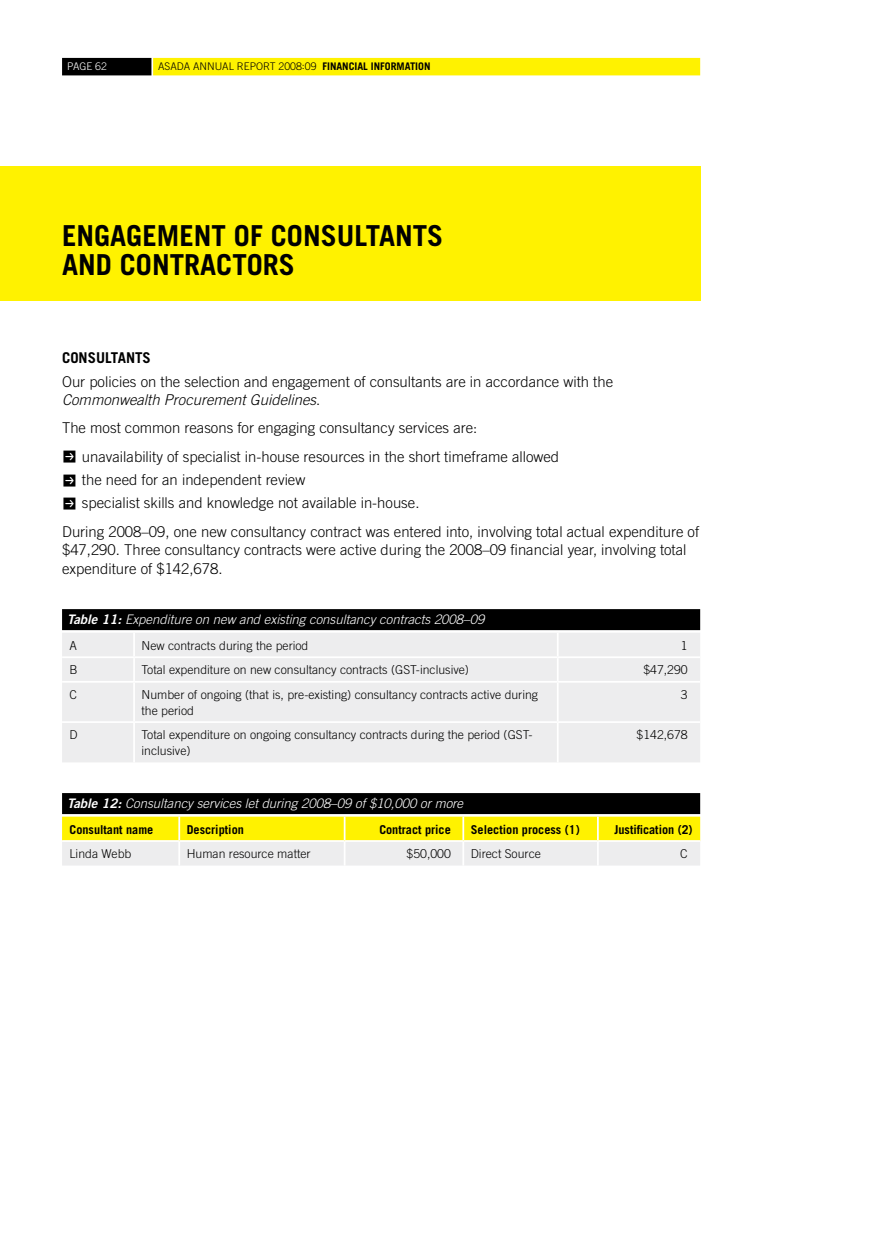
<style>
.page{position:relative;width:874px;height:1241px;background:#fff}
.page>*{position:absolute;margin:0;border:0;box-sizing:border-box;transform-origin:0 0}
.t1{font:700 28.88px "Trade Gothic";color:#000}
.t2{font:300 14.88px/18.4px "Trade Gothic";color:#000}
.t3{font:700 14.88px "Trade Gothic";color:#000}
.t4{font:italic 300 13.12px "Trade Gothic";color:#fff}
.t5{font:300 12.25px/15.8px "Trade Gothic";color:#000}
.t6{font:700 12.25px "Trade Gothic";color:#000}
.t7{font:300 10.5px "Trade Gothic";color:#000}
.t8{font:300 10.5px "Trade Gothic";color:#fff}
.s1{font-weight:700}
.s2{font-style:italic}
.s3{font-family:"Button Bonus Square Negative";font-weight:400}
.s4{font-family:"Trade Gothic Bold Two";font-weight:400}
</style>
<div class="page">
<div style="left:62px;top:58px;width:89px;height:17px;background:#000"></div>
<div style="left:153px;top:58px;width:546px;height:17px;background:#fff200"></div>
<div style="left:0;top:166px;width:699px;height:134px;background:#fff200"></div>
<div style="left:62px;top:609px;width:637px;height:21px;background:#000"></div>
<div style="left:62px;top:793px;width:637px;height:21px;background:#000"></div>
<div style="left:62px;top:633px;width:637px;height:129px;background:#ededee"></div>
<hr style="left:133px;top:632px;width:2px;height:24px;background:#fff">
<hr style="left:556px;top:632px;width:2px;height:24px;background:#fff">
<hr style="left:133px;top:658px;width:2px;height:22px;background:#fff">
<hr style="left:556px;top:658px;width:2px;height:22px;background:#fff">
<hr style="left:133px;top:682px;width:2px;height:39px;background:#fff">
<hr style="left:556px;top:682px;width:2px;height:39px;background:#fff">
<hr style="left:133px;top:722px;width:2px;height:40px;background:#fff">
<hr style="left:556px;top:722px;width:2px;height:40px;background:#fff">
<hr style="left:62px;top:656px;width:72px;height:2px;background:#fff">
<hr style="left:134px;top:656px;width:423px;height:2px;background:#fff">
<hr style="left:557px;top:656px;width:142px;height:2px;background:#fff">
<hr style="left:62px;top:680px;width:72px;height:2px;background:#fff">
<hr style="left:134px;top:680px;width:423px;height:2px;background:#fff">
<hr style="left:557px;top:680px;width:142px;height:2px;background:#fff">
<hr style="left:62px;top:721px;width:72px;height:1px;background:#fff">
<hr style="left:134px;top:721px;width:423px;height:1px;background:#fff">
<hr style="left:557px;top:721px;width:142px;height:1px;background:#fff">
<svg style="left:62px;top:816px;width:637px;height:49px;background:#f6f07b"></svg>
<hr style="left:178px;top:816px;width:2px;height:24px;background:#fff">
<hr style="left:343px;top:816px;width:2px;height:24px;background:#fff">
<hr style="left:462px;top:816px;width:2px;height:24px;background:#fff">
<hr style="left:596px;top:816px;width:2px;height:24px;background:#fff">
<hr style="left:62px;top:840px;width:117px;height:1px;background:#fff">
<hr style="left:179px;top:840px;width:165px;height:1px;background:#fff">
<hr style="left:344px;top:840px;width:119px;height:1px;background:#fff">
<hr style="left:463px;top:840px;width:134px;height:1px;background:#fff">
<hr style="left:597px;top:840px;width:102px;height:1px;background:#fff">
<hr style="left:178px;top:841px;width:2px;height:24px;background:#fff">
<hr style="left:343px;top:841px;width:2px;height:24px;background:#fff">
<hr style="left:462px;top:841px;width:2px;height:24px;background:#fff">
<hr style="left:596px;top:841px;width:2px;height:24px;background:#fff">
<p class="t8" style="left:67px;top:60px;width:41px">page 62</p>
<p class="t7" style="left:158px;top:60px;width:274px">ASADA Annual Report 2008:09 <span class="s1">FINANCIAL INFORMATION</span></p>
<h1 class="t1" style="left:62px;top:217px;width:32px">Engagement</h1>
<h1 class="t1" style="left:234px;top:217px;width:136px">of consultant</h1>
<h1 class="t1" style="left:427px;top:217px;width:18px">s</h1>
<h1 class="t1" style="left:62px;top:247px;width:17px">and</h1>
<h1 class="t1" style="left:120px;top:247px;width:17px">contractor</h1>
<h1 class="t1" style="left:279px;top:247px;width:18px">s</h1>
<p class="t3" style="left:62px;top:349px;width:52px">Consultant</p>
<p class="t3" style="left:142px;top:349px;width:10px">s</p>
<p class="t2" style="left:62px;top:372px;width:552px">Our policies on the selection and engagement of consultants are in accordance with the<br><span class="s2">Commonwealth Procurement Guidelines</span>.</p>
<p class="t2" style="left:62px;top:413px;width:498px;line-height:28.3px">The most common reasons for engaging consultancy services are:<br><span class="s3">P</span> unavailability of specialist in-house resources in the short timeframe allowed</p>
<p class="t2" style="left:62px;top:468px;width:359px;line-height:23.3px"><span class="s3">P</span> the need for an independent review<br><span class="s3">P</span> specialist skills and knowledge not available in-house.</p>
<p class="t2" style="left:62px;top:522px;width:638px">During 2008–09, one new consultancy contract was entered into, involving total actual expenditure of $47,290. Three consultancy contracts were active during the 2008–09 financial year, involving total expenditure of $142,678.</p>
<p class="t4" style="left:67px;top:611px;width:418px"><span class="s4">Table 11:</span> Expenditure on new and existing consultancy contracts 2008–09</p>
<p class="t5" style="left:69px;top:637px;width:9px">A</p>
<p class="t5" style="left:141px;top:637px;width:168px">N ew contracts during the period</p>
<p class="t5" style="left:680px;top:637px;width:8px">1</p>
<p class="t5" style="left:69px;top:662px;width:10px">B</p>
<p class="t5" style="left:141px;top:662px;width:329px">Total expenditure on new consultancy contracts (GST-inclusive)</p>
<p class="t5" style="left:643px;top:662px;width:46px">$47,290</p>
<p class="t5" style="left:69px;top:686px;width:9px">C</p>
<p class="t5" style="left:141px;top:686px;width:398px">N umber of ongoing (that is, pre-existing) consultancy contracts active during the period</p>
<p class="t5" style="left:680px;top:686px;width:8px">3</p>
<p class="t5" style="left:69px;top:726px;width:8px">D</p>
<p class="t5" style="left:141px;top:726px;width:392px">Total expenditure on ongoing consultancy contracts during the period (GST&shy;inclusive)</p>
<p class="t5" style="left:636px;top:726px;width:53px">$142,678</p>
<p class="t4" style="left:67px;top:795px;width:397px"><span class="s4">Table 12:</span> Consultancy services let during 2008–09 of $10,000 or more</p>
<p class="t6" style="left:69px;top:821px;width:85px">Consultant name</p>
<p class="t6" style="left:187px;top:821px;width:59px">Description</p>
<p class="t6" style="left:379px;top:821px;width:73px">Contract price</p>
<p class="t6" style="left:470px;top:821px;width:110px">Selection process (1)</p>
<p class="t6" style="left:614px;top:821px;width:80px">Justification (2)</p>
<p class="t5" style="left:69px;top:845px;width:63px">Linda Webb</p>
<p class="t5" style="left:187px;top:845px;width:125px">H uman resource matter</p>
<p class="t5" style="left:406px;top:845px;width:46px">$50,000</p>
<p class="t5" style="left:470px;top:845px;width:72px">Direct Source</p>
<p class="t5" style="left:680px;top:845px;width:9px">C</p>
</div>
